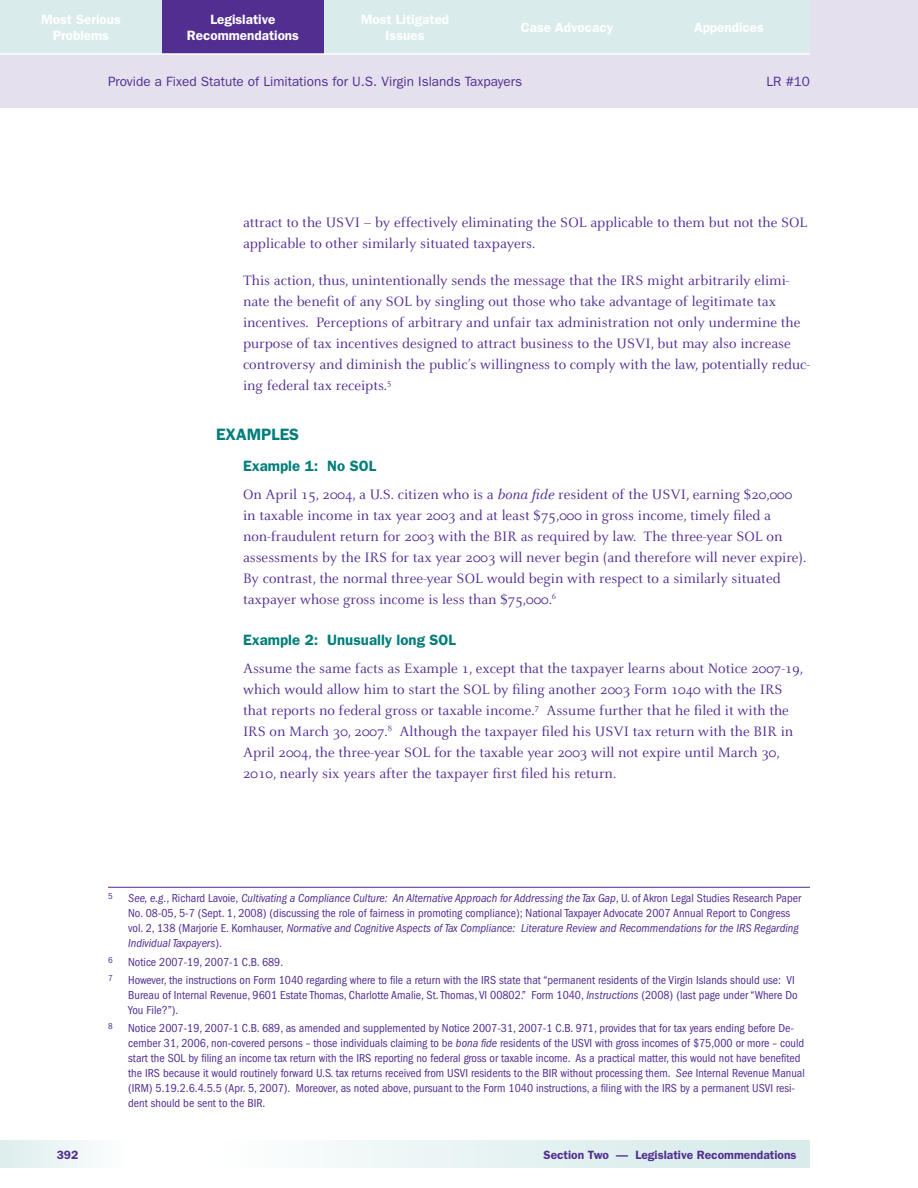
<style>
.page{position:relative;width:918px;height:1188px;background:#fff}
.page>*{position:absolute;margin:0;border:0;box-sizing:border-box;transform-origin:0 0}
.t1{font:600 16.5px "Franklin Gothic";color:#007e7a}
.t2{font:15px/21px "Celeste";color:#522e91}
.t3{font:600 13.5px/16.5px "Franklin Gothic";color:#fff;text-align:center}
.t4{font:13.5px "Franklin Gothic";color:#522e91}
.t5{font:condensed 12px/15px "Franklin Gothic";color:#522e91}
.t6{font:600 12px "Franklin Gothic";color:#522e91}
.t7{font:condensed 9px "Franklin Gothic";color:#522e91}
.s1{font-family:"Franklin Gothic";font-weight:600;color:#007e7a}
.s2{font-style:italic}
</style>
<div class="page">
<div style="left:0;top:0;width:918px;height:108px;background:#e5e0ee"></div>
<svg style="left:324px;top:1141px;width:486px;height:27px;background:#e3f1f0"></svg>
<div style="left:0;top:1141px;width:148px;height:27px;background:linear-gradient(to right,#ddeeed,#fff)"></div>
<div style="left:0;top:0;width:162px;height:54px;background:#d9eceb"></div>
<div style="left:162px;top:0;width:162px;height:54px;background:#522e91"></div>
<div style="left:324px;top:0;width:162px;height:54px;background:#d9eceb"></div>
<div style="left:648px;top:0;width:162px;height:54px;background:#d9eceb"></div>
<div style="left:486px;top:0;width:162px;height:54px;background:#d9eceb"></div>
<hr style="left:0;top:53px;width:810px;height:2px;background:#fff">
<hr style="left:108px;top:887px;width:702px;height:1px;background:#522e91">
<p class="t3" style="left:41px;top:11px;width:81px">Most Serious<br>Problems</p>
<p class="t3" style="left:361px;top:11px;width:90px">Most Litigated<br>Issues</p>
<p class="t3" style="left:521px;top:19px;width:94px">Case Advocacy</p>
<p class="t3" style="left:694px;top:19px;width:71px">Appendices</p>
<p class="t3" style="left:187px;top:11px;width:114px">Legislative<br>Recommendations</p>
<p class="t4" style="left:108px;top:74px;width:416px">Provide a Fixed Statute of Limitations for U.S. Virgin Islands Taxpayers</p>
<p class="t4" style="left:767px;top:74px;width:45px">LR #10</p>
<p class="t2" style="left:243px;top:212px;width:566px">attract to the USVI – by effectively eliminating the SOL applicable to them but not the SOL applicable to other similarly situated taxpayers.</p>
<p class="t2" style="left:243px;top:270px;width:569px">This action, thus, unintentionally sends the message that the IRS might arbitrarily elimi&shy;nate the benefit of any SOL by singling out those who take advantage of legitimate tax incentives. Perceptions of arbitrary and unfair tax administration not only undermine the purpose of tax incentives designed to attract business to the USVI, but may also increase controversy and diminish the public’s willingness to comply with the law, potentially reduc&shy;ing federal tax receipts.<sup>5</sup></p>
<p class="t1" style="left:216px;top:424px;width:85px">EXAMPLES</p>
<p class="t2" style="left:243px;top:453px;width:551px;line-height:27.8px"><span class="s1">Example 1: No SOL<br></span>On April 15, 2004, a U.S. citizen who is a <span class="s2">bona fide</span> resident of the USVI, earning $20,000</p>
<p class="t2" style="left:243px;top:505px;width:565px">in taxable income in tax year 2003 and at least $75,000 in gross income, timely filed a non-fraudulent return for 2003 with the BIR as required by law. The three-year SOL on assessments by the IRS for tax year 2003 will never begin (and therefore will never expire).<br>By contrast, the normal three-year SOL would begin with respect to a similarly situated taxpayer whose gross income is less than $75,000.<sup>6</sup></p>
<p class="t2" style="left:243px;top:627px;width:562px;line-height:27.8px"><span class="s1">Example 2: Unusually long SOL<br></span>Assume the same facts as Example 1, except that the taxpayer learns about Notice 2007-19,</p>
<p class="t2" style="left:243px;top:679px;width:552px">which would allow him to start the SOL by filing another 2003 Form 1040 with the IRS that reports no federal gross or taxable income.<sup>7</sup> Assume further that he filed it with the IRS on March 30, 2007.<sup>8</sup> Although the taxpayer filed his USVI tax return with the BIR in April 2004, the three-year SOL for the taxable year 2003 will not expire until March 30, 2010, nearly six years after the taxpayer first filed his return.</p>
<p class="t7" style="left:108px;top:891px;width:6px">5</p>
<p class="t5" style="left:128px;top:891px;width:674px"><span class="s2">See, e.g.</span>, Richard Lavoie, <span class="s2">Cultivating a Compliance Culture: An Alternative Approach for Addressing the Tax Gap</span>, U. of Akron Legal Studies Research Paper No. 08-05, 5-7 (Sept. 1, 2008) (discussing the role of fairness in promoting compliance); National Taxpayer Advocate 2007 Annual Report to Congress vol. 2, 138 (Marjorie E. Kornhauser, <span class="s2">Normative and Cognitive Aspects of Tax Compliance: Literature Review and Recommendations for the IRS Regarding Individual Taxpayers</span>).</p>
<p class="t7" style="left:108px;top:954px;width:6px">6</p>
<p class="t5" style="left:128px;top:954px;width:157px">Notice 2007-19, 2007-1 C.B. 689.</p>
<p class="t7" style="left:108px;top:973px;width:6px">7</p>
<p class="t5" style="left:128px;top:972px;width:671px">However, the instructions on Form 1040 regarding where to file a return with the IRS state that “permanent residents of the Virgin Islands should use: VI<br>Bureau of Internal Revenue, 9601 Estate Thomas, Charlotte Amalie, St. Thomas, VI 00802.” Form 1040, <span class="s2">Instructions</span> (2008) (last page under “Where Do<br>You File?”).</p>
<p class="t7" style="left:108px;top:1021px;width:6px">8</p>
<p class="t5" style="left:128px;top:1021px;width:678px">Notice 2007-19, 2007-1 C.B. 689, as amended and supplemented by Notice 2007-31, 2007-1 C.B. 971, provides that for tax years ending before De&shy;cember 31, 2006, non-covered persons – those individuals claiming to be <span class="s2">bona fide</span> residents of the USVI with gross incomes of $75,000 or more – could start the SOL by filing an income tax return with the IRS reporting no federal gross or taxable income. As a practical matter, this would not have benefited the IRS because it would routinely forward U.S. tax returns received from USVI residents to the BIR without processing them. <span class="s2">See</span> Internal Revenue Manual (IRM) 5.19.2.6.4.5.5 (Apr. 5, 2007). Moreover, as noted above, pursuant to the Form 1040 instructions, a filing with the IRS by a permanent USVI resi&shy;dent should be sent to the BIR.</p>
<p class="t6" style="left:57px;top:1148px;width:23px">392</p>
<p class="t6" style="left:543px;top:1148px;width:255px">Section Two — Legislative Recommendations</p>
</div>
